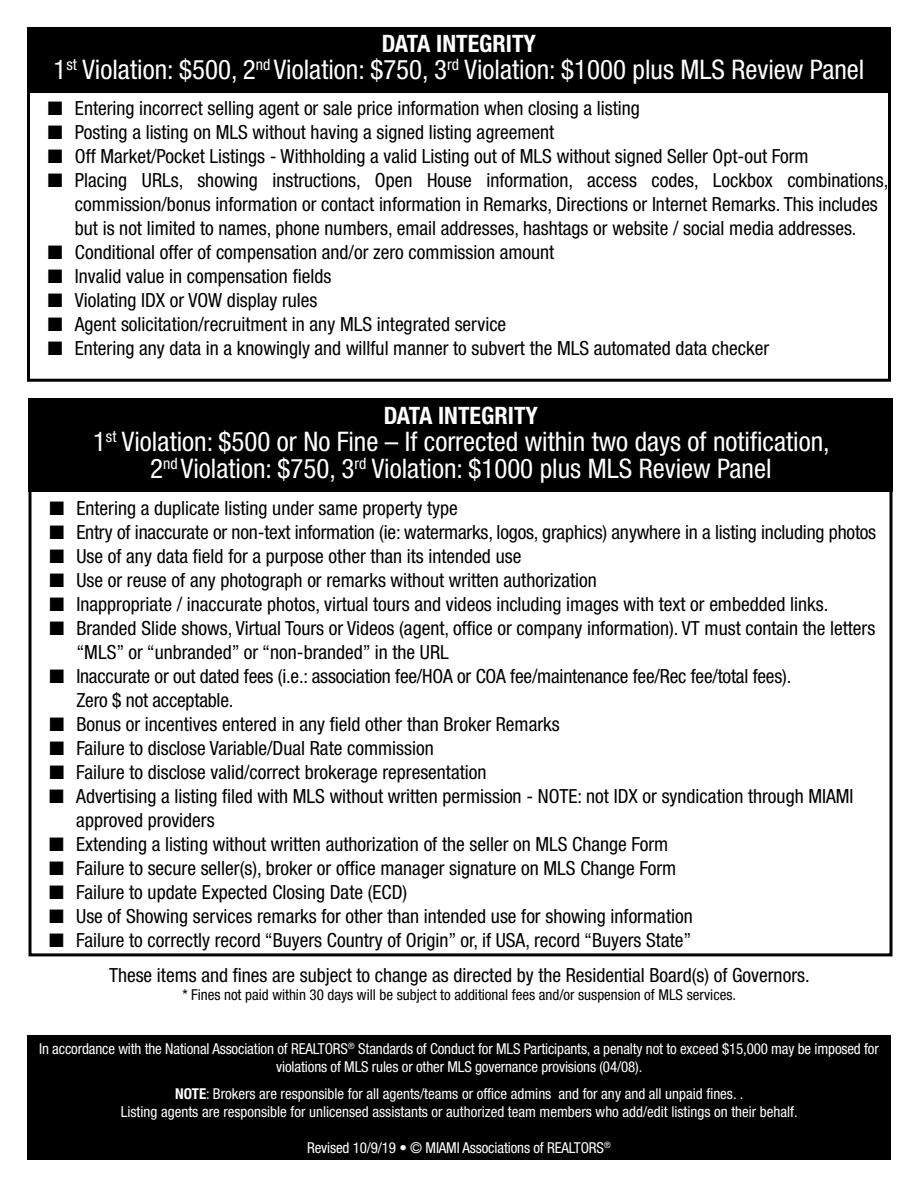
<style>
.page{position:relative;width:918px;height:1188px;background:#fff}
.page>*{position:absolute;margin:0;border:0;box-sizing:border-box;transform-origin:0 0}
.t1{font:condensed 27px/27px "Helvetica Neue";color:#fff;text-align:center}
.t2{font:700 condensed 24px "Helvetica Neue";color:#fff}
.t3{font:condensed 19.5px/24px "Helvetica Neue";color:#000}
.t4{font:condensed 15px/18px "Helvetica Neue";letter-spacing:-.01em;color:#fff;text-align:center}
.t5{font:condensed 15px "Helvetica Neue";color:#000}
.s1{font-weight:700}
</style>
<div class="page">
<div style="left:27px;top:83px;width:864px;height:299px;border:3px solid #000"></div>
<div style="left:27px;top:1035px;width:864px;height:125px;background:#000"></div>
<div style="left:27px;top:27px;width:864px;height:66px;background:#000"></div>
<div style="left:29px;top:399px;width:864px;height:93px;background:#000"></div>
<p class="t2" style="left:382px;top:29px;width:156px">DATA INTEGRITY</p>
<h1 class="t1" style="left:54px;top:56px;width:812px">1<sup>st</sup> Violation: $500, 2<sup>nd</sup> Violation: $750, 3<sup>rd</sup> Violation: $1000 plus MLS Review Panel</h1>
<p class="t3" style="left:48px;top:96px;width:593px">■ Entering incorrect selling agent or sale price information when closing a listing</p>
<p class="t3" style="left:48px;top:120px;width:508px">■ Posting a listing on MLS without having a signed listing agreement</p>
<p class="t3" style="left:48px;top:144px;width:762px">■ Off Market/Pocket Listings - Withholding a valid Listing out of MLS without signed Seller Opt-out Form</p>
<p class="t3" style="left:75px;top:168px;width:815px;text-indent:-27px">■ Placing URLs, showing instructions, Open House information, access codes, Lockbox combinations, commission/bonus information or contact information in Remarks, Directions or Internet Remarks. This includes but is not limited to names, phone numbers, email addresses, hashtags or website / social media addresses.</p>
<p class="t3" style="left:48px;top:240px;width:508px">■ Conditional offer of compensation and/or zero commission amount</p>
<p class="t3" style="left:48px;top:264px;width:285px">■ Invalid value in compensation fields</p>
<p class="t3" style="left:48px;top:288px;width:271px">■ Violating IDX or VOW display rules</p>
<p class="t3" style="left:48px;top:312px;width:460px">■ Agent solicitation/recruitment in any MLS integrated service</p>
<p class="t3" style="left:48px;top:336px;width:723px">■ Entering any data in a knowingly and willful manner to subvert the MLS automated data checker</p>
<p class="t2" style="left:384px;top:401px;width:156px">DATA INTEGRITY</p>
<h1 class="t1" style="left:93px;top:428px;width:738px">1<sup>st</sup> Violation: $500 or No Fine – If corrected within two days of notification,<br>2<sup>nd</sup> Violation: $750, 3<sup>rd</sup> Violation: $1000 plus MLS Review Panel</h1>
<p class="t3" style="left:49px;top:496px;width:410px">■ Entering a duplicate listing under same property type</p>
<p class="t3" style="left:49px;top:520px;width:828px">■ Entry of inaccurate or non-text information (ie: watermarks, logos, graphics) anywhere in a listing including photos</p>
<p class="t3" style="left:49px;top:544px;width:473px">■ Use of any data field for a purpose other than its intended use</p>
<p class="t3" style="left:49px;top:568px;width:549px">■ Use or reuse of any photograph or remarks without written authorization</p>
<p class="t3" style="left:49px;top:592px;width:781px">■ Inappropriate / inaccurate photos, virtual tours and videos including images with text or embedded links.</p>
<p class="t3" style="left:76px;top:616px;width:800px;text-indent:-27px">■ Branded Slide shows, Virtual Tours or Videos (agent, office or company information). VT must contain the letters “MLS” or “unbranded” or “non-branded” in the URL</p>
<p class="t3" style="left:76px;top:664px;width:716px;text-indent:-27px">■ Inaccurate or out dated fees (i.e.: association fee/HOA or COA fee/maintenance fee/Rec fee/total fees).<br>Zero $ not acceptable.</p>
<p class="t3" style="left:49px;top:712px;width:512px">■ Bonus or incentives entered in any field other than Broker Remarks</p>
<p class="t3" style="left:49px;top:736px;width:386px">■ Failure to disclose Variable/Dual Rate commission</p>
<p class="t3" style="left:49px;top:760px;width:439px">■ Failure to disclose valid/correct brokerage representation</p>
<p class="t3" style="left:76px;top:784px;width:779px;text-indent:-27px">■ Advertising a listing filed with MLS without written permission - NOTE: not IDX or syndication through MIAMI approved providers</p>
<p class="t3" style="left:49px;top:832px;width:621px">■ Extending a listing without written authorization of the seller on MLS Change Form</p>
<p class="t3" style="left:49px;top:856px;width:629px">■ Failure to secure seller(s), broker or office manager signature on MLS Change Form</p>
<p class="t3" style="left:49px;top:880px;width:359px">■ Failure to update Expected Closing Date (ECD)</p>
<p class="t3" style="left:49px;top:904px;width:645px">■ Use of Showing services remarks for other than intended use for showing information</p>
<p class="t3" style="left:49px;top:928px;width:644px">■ Failure to correctly record “Buyers Country of Origin” or, if USA, record “Buyers State”</p>
<p class="t3" style="left:109px;top:963px;width:702px">These items and fines are subject to change as directed by the Residential Board(s) of Governors.</p>
<p class="t5" style="left:182px;top:986px;width:555px">* Fines not paid within 30 days will be subject to additional fees and/or suspension of MLS services.</p>
<p class="t4" style="left:39px;top:1040px;width:841px">In accordance with the National Association of REALTORS<sup>®</sup> Standards of Conduct for MLS Participants, a penalty not to exceed $15,000 may be imposed for violations of MLS rules or other MLS governance provisions (04/08).</p>
<p class="t4" style="left:121px;top:1085px;width:678px"><span class="s1">NOTE</span>: Brokers are responsible for all agents/teams or office admins and for any and all unpaid fines. .<br>Listing agents are responsible for unlicensed assistants or authorized team members who add/edit listings on their behalf.</p>
<p class="t4" style="left:307px;top:1139px;width:305px">Revised 10/9/19 • © MIAMI Associations of REALTORS<sup>®</sup></p>
</div>
